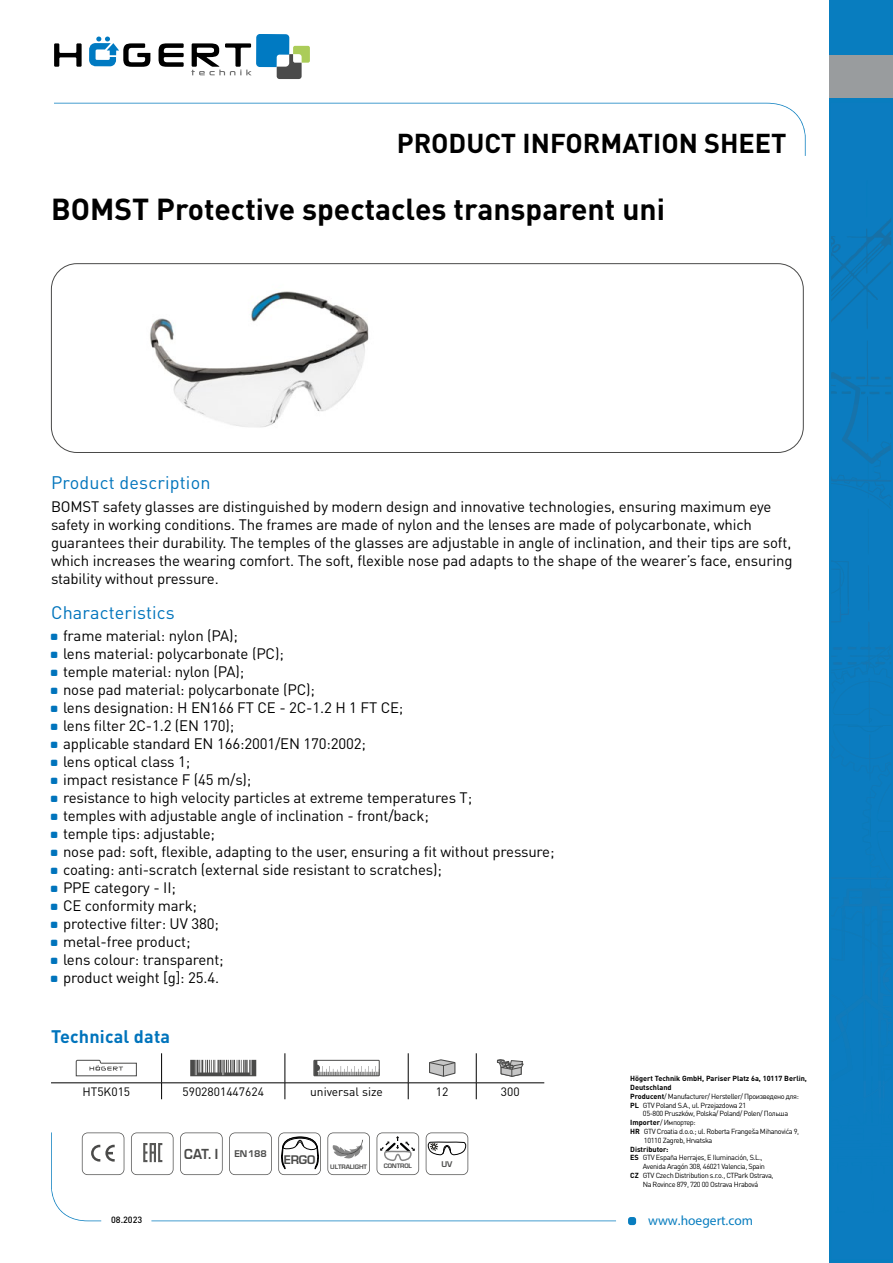
<style>
.page{position:relative;width:893px;height:1263px;background:#fff}
.page>*{position:absolute;margin:0;border:0;box-sizing:border-box;transform-origin:0 0}
.t1{font:700 30px "DIN Pro";color:#000}
.t2{font:700 27px "DIN Pro";color:#000}
.t3{font:18px "DIN Pro";letter-spacing:.01em;color:#0074bc}
.t4{font:700 18px "DIN Pro";letter-spacing:.01em;color:#0074bc}
.t5{font:15px/18px "DIN Pro";letter-spacing:-.01em;color:#000}
.t6{font:13.5px "Myriad Pro";color:#087dbf}
.t7{font:700 13.5px "Euromode";color:#4a4a49;scale:.93 1}
.t8{font:12px "DIN Pro";color:#000}
.t9{font:700 11.55px "Euromode";color:#4a4a49}
.t10{font:500 9px "DIN Pro";color:#000}
.t11{font:700 7.65px "Euromode";color:#4a4a49}
.t12{font:7.35px "DIN Pro";letter-spacing:-.05em;color:#000}
.t13{font:700 7.35px "DIN Pro";color:#000}
.t14{font:700 6px "Euromode";letter-spacing:-.015em;color:#4a4a49}
.s1{font-weight:700}
</style>
<div class="page">
<svg style="left:54px;top:43px;width:28px;height:24px"></svg>
<svg style="left:159px;top:43px;width:25px;height:24px"></svg>
<svg style="left:89px;top:37px;width:61px;height:30px"></svg>
<svg style="left:191px;top:34px;width:119px;height:45px"></svg>
<svg style="left:54px;top:103px;width:752px;height:53px"></svg>
<div style="left:628px;top:1217px;width:8px;height:8px;background:#087dbf;border-radius:3px"></div>
<svg style="left:51px;top:1132px;width:565px;height:89px"></svg>
<div style="left:830px;top:0;width:63px;height:1263px;background:#087dbf"></div>
<img style="left:831px;top:273px;width:50px;height:56px">
<img style="left:867px;top:222px;width:24px;height:44px">
<img style="left:831px;top:222px;width:56px;height:42px">
<svg style="left:831px;top:341px;width:60px;height:565px"></svg>
<img style="left:863px;top:906px;width:28px;height:76px">
<img style="left:831px;top:877px;width:60px;height:2px">
<img style="left:848px;top:647px;width:43px;height:3px">
<div style="left:830px;top:56px;width:63px;height:42px;background:#999c9e"></div>
<div style="left:51px;top:263px;width:753px;height:190px;border:1px solid #4a4a49;border-radius:26px"></div>
<svg style="left:82px;top:1132px;width:42px;height:43px"></svg>
<svg style="left:131px;top:1132px;width:42px;height:43px"></svg>
<svg style="left:180px;top:1132px;width:43px;height:43px"></svg>
<svg style="left:229px;top:1132px;width:43px;height:43px"></svg>
<svg style="left:278px;top:1132px;width:43px;height:43px"></svg>
<svg style="left:327px;top:1132px;width:43px;height:43px"></svg>
<svg style="left:377px;top:1132px;width:42px;height:43px"></svg>
<svg style="left:426px;top:1132px;width:42px;height:43px"></svg>
<hr style="left:161px;top:1053px;width:1px;height:30px;background:#000">
<hr style="left:285px;top:1053px;width:1px;height:30px;background:#000">
<hr style="left:408px;top:1053px;width:1px;height:30px;background:#000">
<hr style="left:476px;top:1053px;width:1px;height:30px;background:#000">
<svg style="left:161px;top:1083px;width:1px;height:16px"></svg>
<svg style="left:285px;top:1083px;width:1px;height:16px"></svg>
<svg style="left:408px;top:1083px;width:1px;height:16px"></svg>
<svg style="left:476px;top:1083px;width:1px;height:16px"></svg>
<hr style="left:51px;top:1082px;width:111px;height:1px;background:#000">
<hr style="left:162px;top:1082px;width:123px;height:1px;background:#000">
<hr style="left:285px;top:1082px;width:123px;height:1px;background:#000">
<hr style="left:408px;top:1082px;width:68px;height:1px;background:#000">
<hr style="left:476px;top:1082px;width:68px;height:1px;background:#000">
<svg style="left:76px;top:1060px;width:61px;height:16px"></svg>
<svg style="left:190px;top:1060px;width:66px;height:16px"></svg>
<svg style="left:315px;top:1062px;width:63px;height:12px"></svg>
<div style="left:313px;top:1060px;width:67px;height:16px;border:1px solid #4a4a49"></div>
<svg style="left:429px;top:1059px;width:26px;height:18px"></svg>
<svg style="left:497px;top:1059px;width:26px;height:17px"></svg>
<img style="left:150px;top:291px;width:219px;height:137px">
<h2 class="t2" style="left:397px;top:121px;width:391px">PRODUCT INFORMATION SHEET</h2>
<h1 class="t1" style="left:51px;top:184px;width:615px">BOMST Protective spectacles transparent uni</h1>
<p class="t3" style="left:51px;top:471px;width:161px">Product description</p>
<p class="t5" style="left:51px;top:497px;width:743px">BOMST safety glasses are distinguished by modern design and innovative technologies, ensuring maximum eye safety in working conditions. The frames are made of nylon and the lenses are made of polycarbonate, which guarantees their durability. The temples of the glasses are adjustable in angle of inclination, and their tips are soft, which increases the wearing comfort. The soft, flexible nose pad adapts to the shape of the wearer’s face, ensuring stability without pressure.</p>
<p class="t3" style="left:51px;top:600px;width:125px">Characteristics</p>
<p class="t5" style="left:63px;top:626px;width:493px">frame material: nylon (PA);<br>lens material: polycarbonate (PC);<br>temple material: nylon (PA);<br>nose pad material: polycarbonate (PC);<br>lens designation: H EN166 FT CE - 2C-1.2 H 1 FT CE;<br>lens filter 2C-1.2 (EN 170);<br>applicable standard EN 166:2001/EN 170:2002;<br>lens optical class 1;<br>impact resistance F (45 m/s);<br>resistance to high velocity particles at extreme temperatures T;<br>temples with adjustable angle of inclination - front/back;<br>temple tips: adjustable;<br>nose pad: soft, flexible, adapting to the user, ensuring a fit without pressure; coating: anti-scratch (external side resistant to scratches);<br>PPE category - II;<br>CE conformity mark;<br>protective filter: UV 380;<br>metal-free product;<br>lens colour: transparent;<br>product weight [g]: 25.4.</p>
<p class="t4" style="left:51px;top:1021px;width:121px">Technical data</p>
<p class="t8" style="left:82px;top:1083px;width:49px">HT5K015</p>
<p class="t8" style="left:183px;top:1083px;width:83px">5902801447624</p>
<p class="t8" style="left:310px;top:1083px;width:74px">universal size</p>
<p class="t8" style="left:436px;top:1083px;width:14px">12</p>
<p class="t8" style="left:501px;top:1083px;width:20px">300</p>
<p class="t7" style="left:184px;top:1146px;width:90px">CAT. I <sup>EN188</sup></p>
<p class="t9" style="left:284px;top:1152px;width:33px">ERGO</p>
<p class="t14" style="left:330px;top:1163px;width:38px">ULTRALIGHT</p>
<p class="t14" style="left:384px;top:1162px;width:30px">CONTROL</p>
<p class="t11" style="left:441px;top:1160px;width:12px">UV</p>
<p class="t13" style="left:630px;top:1072px;width:178px">Högert Technik GmbH, Pariser Platz 6a, 10117 Berlin,</p>
<p class="t13" style="left:630px;top:1081px;width:43px">Deutschland</p>
<p class="t12" style="left:630px;top:1091px;width:170px"><span class="s1">Producent</span>/ Manufacturer/ Hersteller/ Произведено для:</p>
<p class="t12" style="left:630px;top:1100px;width:117px"><span class="s1">PL</span> GTV Poland S.A., ul. Przejazdowa 21</p>
<p class="t12" style="left:643px;top:1109px;width:147px">05-800 Pruszków, Polska/ Poland/ Polen/ Польша</p>
<p class="t12" style="left:630px;top:1117px;width:67px"><span class="s1">Importer</span>/ Импортер:</p>
<p class="t12" style="left:630px;top:1126px;width:171px"><span class="s1">HR</span> GTV Croatia d.o.o.; ul. Roberta Frangeša Mihanovića 9,</p>
<p class="t12" style="left:644px;top:1135px;width:70px">10110 Zagreb, Hrvatska</p>
<p class="t13" style="left:630px;top:1143px;width:40px">Distributor:</p>
<p class="t12" style="left:630px;top:1153px;width:134px"><span class="s1">ES</span> GTV España Herrajes, E Iluminación, S.L.,</p>
<p class="t12" style="left:643px;top:1161px;width:124px">Avenida Aragón 308, 46021 Valencia, Spain</p>
<p class="t12" style="left:630px;top:1170px;width:145px"><span class="s1">CZ</span> GTV Czech Distribution s.r.o., CTPark Ostrava,</p>
<p class="t12" style="left:643px;top:1179px;width:117px">Na Rovince 879, 720 00 Ostrava Hrabová</p>
<p class="t10" style="left:111px;top:1213px;width:33px">08.2023</p>
<p class="t6" style="left:648px;top:1212px;width:107px">www.hoegert.com</p>
</div>
